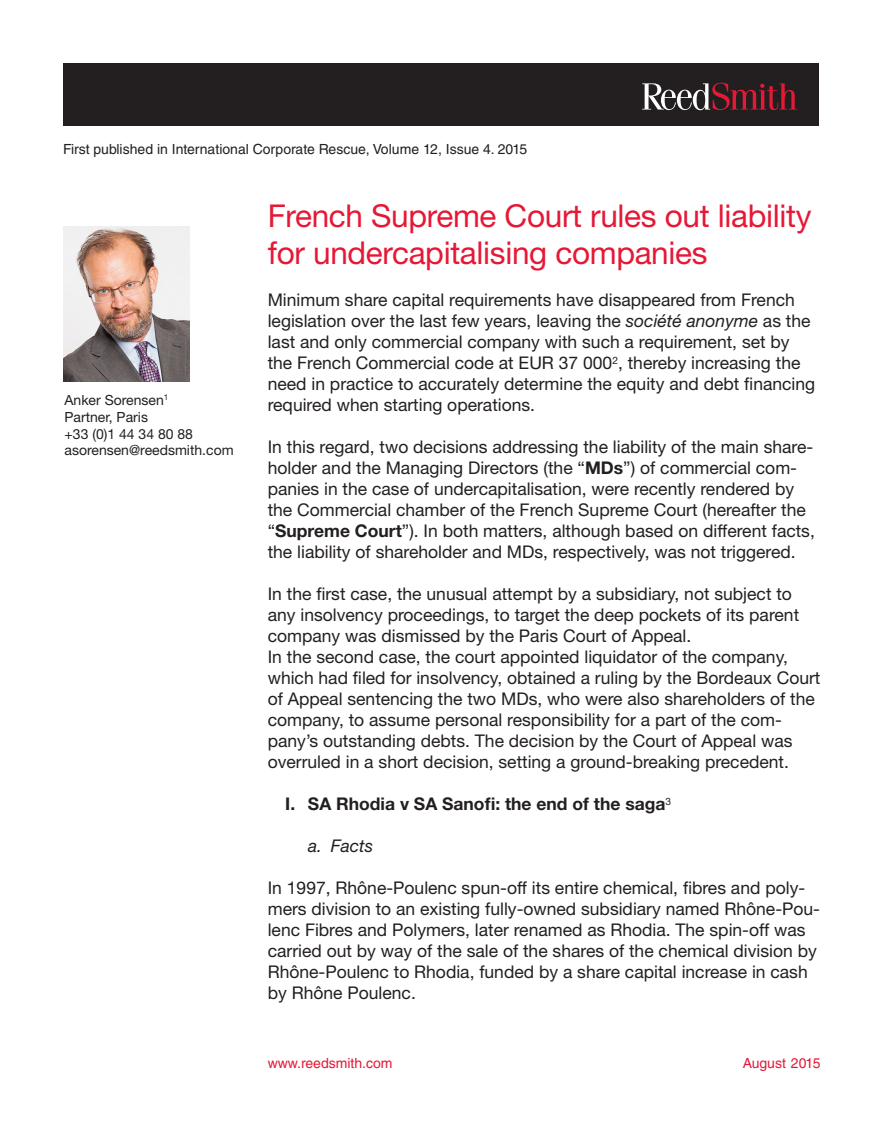
<style>
.page{position:relative;width:882px;height:1134px;background:#fff}
.page>*{position:absolute;margin:0;border:0;box-sizing:border-box;transform-origin:0 0}
.t1{font:31.5px/37.8px "Helvetica Neue LT Std";letter-spacing:-.01em;color:#e51836}
.t2{font:17.5px/21px "Helvetica Neue LT Std";color:#231f20}
.t3{font:700 17.5px "Helvetica Neue LT Std";color:#231f20}
.t4{font:italic 17.5px "Helvetica Neue LT Std";color:#231f20}
.t5{font:14px "Helvetica LT Std";color:#231f20}
.t6{font:14px/16.8px "Helvetica Neue LT Std";color:#231f20}
.t7{font:14px "Helvetica LT Std";color:#e51836}
.s1{font-style:italic}
.s2{font-weight:700}
</style>
<div class="page">
<div style="left:63px;top:63px;width:756px;height:63px;background:#231f20"></div>
<svg style="left:642px;top:83px;width:155px;height:27px"></svg>
<img style="left:63px;top:227px;width:126px;height:154px">
<p class="t5" style="left:63px;top:141px;width:466px">First published in International Corporate Rescue, Volume 12, Issue 4. 2015</p>
<p class="t6" style="left:65px;top:391px;width:171px">Anker Sorensen<sup>1<br></sup>Partner, Paris<br>+33 (0)1 44 34 80 88 asorensen@reedsmith.com</p>
<h1 class="t1" style="left:268px;top:196px;width:545px">French Supreme Court rules out liability for undercapitalising companies</h1>
<p class="t2" style="left:268px;top:289px;width:549px">Minimum share capital requirements have disappeared from French legislation over the last few years, leaving the <span class="s1">société anonyme</span> as the last and only commercial company with such a requirement, set by the French Commercial code at EUR 37 000<sup>2</sup>, thereby increasing the need in practice to accurately determine the equity and debt financing required when starting operations.</p>
<p class="t2" style="left:268px;top:436px;width:549px">In this regard, two decisions addressing the liability of the main share&shy;holder and the Managing Directors (the “<span class="s2">MDs</span>”) of commercial com&shy;panies in the case of undercapitalisation, were recently rendered by the Commercial chamber of the French Supreme Court (hereafter the “<span class="s2">Supreme Court</span>”). In both matters, although based on different facts, the liability of shareholder and MDs, respectively, was not triggered.</p>
<p class="t2" style="left:268px;top:583px;width:554px">In the first case, the unusual attempt by a subsidiary, not subject to any insolvency proceedings, to target the deep pockets of its parent company was dismissed by the Paris Court of Appeal.<br>In the second case, the court appointed liquidator of the company, which had filed for insolvency, obtained a ruling by the Bordeaux Court of Appeal sentencing the two MDs, who were also shareholders of the company, to assume personal responsibility for a part of the com&shy;pany’s outstanding debts. The decision by the Court of Appeal was overruled in a short decision, setting a ground-breaking precedent.</p>
<p class="t3" style="left:285px;top:793px;width:387px">I. SA Rhodia v SA Sanofi: the end of the saga<sup>3</sup></p>
<p class="t4" style="left:308px;top:836px;width:67px">a. Facts</p>
<p class="t2" style="left:268px;top:877px;width:554px">In 1997, Rhône-Poulenc spun-off its entire chemical, fibres and poly&shy;mers division to an existing fully-owned subsidiary named Rhône-Pou&shy;lenc Fibres and Polymers, later renamed as Rhodia. The spin-off was carried out by way of the sale of the shares of the chemical division by Rhône-Poulenc to Rhodia, funded by a share capital increase in cash by Rhône Poulenc.</p>
<p class="t7" style="left:268px;top:1055px;width:126px">www.reedsmith.com</p>
<p class="t7" style="left:743px;top:1055px;width:79px">August 2015</p>
</div>
